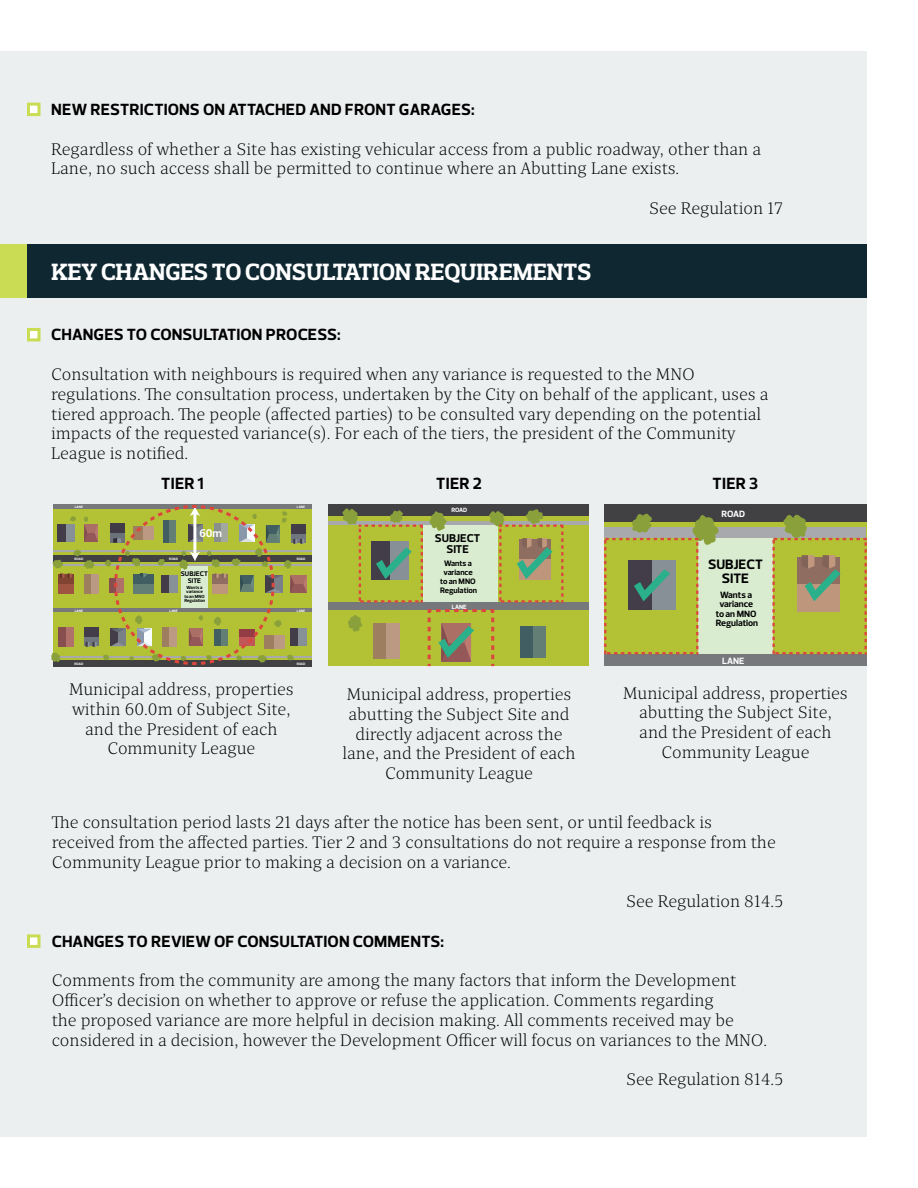
<style>
.page{position:relative;width:918px;height:1188px;background:#fff}
.page>*{position:absolute;margin:0;border:0;box-sizing:border-box;transform-origin:0 0}
.t1{font:700 24px "Prelo Slab";letter-spacing:.005em;color:#fff}
.t2{font:300 16.5px/19.8px "Quercus 10";color:#000}
.t3{font:700 16.5px "Prelo";color:#000}
.t4{font:700 13.95px/14px "Prelo";color:#000;text-align:center}
.t5{font:700 11.55px/11.6px "Prelo";color:#000;text-align:center}
.t6{font:700 11.4px "Prelo";color:#fff}
.t7{font:700 9.3px/9.3px "Prelo";color:#000;text-align:center}
.t8{font:700 9.3px "Prelo";color:#fff}
.t9{font:700 8.1px/9.1px "Prelo";color:#000;text-align:center}
.t10{font:700 6.9px/6.9px "Prelo";color:#000;text-align:center}
.t11{font:700 6.3px "Prelo";color:#fff}
.t12{font:700 4.5px/4.5px "Prelo";color:#000;text-align:center}
.t13{font:700 3.45px "Prelo";color:#fff}
</style>
<div class="page">
<div style="left:0;top:51px;width:867px;height:1086px;background:#eceff0"></div>
<div style="left:0;top:244px;width:867px;height:54px;background:#0e2730"></div>
<div style="left:328px;top:505px;width:261px;height:161px;background:#b3c235"></div>
<div style="left:328px;top:504px;width:261px;height:12px;background:#414042"></div>
<div style="left:328px;top:603px;width:261px;height:7px;background:#77787b"></div>
<hr style="left:328px;top:521px;width:261px;height:4px;background:#a7a9ac">
<svg style="left:340px;top:508px;width:223px;height:159px"></svg>
<div style="left:698px;top:530px;width:74px;height:124px;background:#d9ecd0"></div>
<div style="left:604px;top:504px;width:262px;height:18px;background:#414042"></div>
<div style="left:604px;top:654px;width:262px;height:12px;background:#77787b"></div>
<div style="left:604px;top:528px;width:262px;height:10px;background:#a7a9ac"></div>
<svg style="left:604px;top:513px;width:120px;height:141px"></svg>
<svg style="left:772px;top:510px;width:95px;height:144px;background:#a5a749"></svg>
<div style="left:0;top:244px;width:27px;height:54px;background:#c9dc53"></div>
<div style="left:27px;top:328px;width:13px;height:13px;background:#fff;border:3px solid #c9dc53"></div>
<div style="left:27px;top:103px;width:13px;height:13px;background:#fff;border:3px solid #c9dc53"></div>
<div style="left:27px;top:934px;width:13px;height:14px;background:#fff;border:3px solid #c9dc53"></div>
<hr style="left:53px;top:504px;width:258px;height:4px;background:#77787b">
<div style="left:53px;top:555px;width:258px;height:7px;background:#414042"></div>
<svg style="left:307px;top:609px;width:4px;height:4px"></svg>
<div style="left:53px;top:660px;width:258px;height:6px;background:#414042"></div>
<hr style="left:53px;top:551px;width:258px;height:1px;background:#a7a9ac">
<hr style="left:53px;top:564px;width:258px;height:2px;background:#a7a9ac">
<hr style="left:53px;top:656px;width:258px;height:1px;background:#a7a9ac">
<svg style="left:51px;top:505px;width:256px;height:162px;background:#9ea24f"></svg>
<p class="t3" style="left:51px;top:99px;width:425px">NEW RESTRICTIONS ON ATTACHED AND FRONT GARAGES:</p>
<p class="t2" style="left:51px;top:139px;width:711px">Regardless of whether a Site has existing vehicular access from a public roadway, other than a<br>Lane, no such access shall be permitted to continue where an Abutting Lane exists.</p>
<p class="t2" style="left:649px;top:199px;width:135px">See Regulation 17</p>
<h1 class="t1" style="left:51px;top:257px;width:542px">KEY CHANGES TO CONSULTATION REQUIREMENTS</h1>
<p class="t3" style="left:51px;top:325px;width:291px">CHANGES TO CONSULTATION PROCESS:</p>
<p class="t2" style="left:51px;top:365px;width:719px">Consultation with neighbours is required when any variance is requested to the MNO regulations. The consultation process, undertaken by the City on behalf of the applicant, uses a tiered approach. The people (affected parties) to be consulted vary depending on the potential impacts of the requested variance(s). For each of the tiers, the president of the Community League is notified.</p>
<p class="t3" style="left:161px;top:473px;width:44px">TIER 1</p>
<p class="t3" style="left:436px;top:473px;width:47px">TIER 2</p>
<p class="t3" style="left:713px;top:473px;width:47px">TIER 3</p>
<p class="t13" style="left:75px;top:504px;width:10px">LANE</p>
<p class="t13" style="left:297px;top:504px;width:10px">LANE</p>
<p class="t6" style="left:199px;top:527px;width:24px">60m</p>
<p class="t11" style="left:451px;top:506px;width:17px">ROAD</p>
<p class="t5" style="left:435px;top:532px;width:47px">SUBJECT<br>SITE</p>
<p class="t8" style="left:722px;top:508px;width:25px">ROAD</p>
<p class="t13" style="left:75px;top:557px;width:10px">ROAD</p>
<p class="t13" style="left:75px;top:609px;width:10px">LANE</p>
<p class="t13" style="left:169px;top:557px;width:10px">ROAD</p>
<p class="t10" style="left:181px;top:570px;width:29px">SUBJECT<br>SITE</p>
<p class="t12" style="left:184px;top:585px;width:22px">Wants a variance to an MNO<br>Regulation</p>
<p class="t13" style="left:170px;top:609px;width:10px">LANE</p>
<p class="t13" style="left:297px;top:557px;width:10px">ROAD</p>
<p class="t13" style="left:297px;top:609px;width:10px">LANE</p>
<p class="t9" style="left:440px;top:558px;width:38px">Wants a variance to an MNO<br>Regulation</p>
<p class="t11" style="left:452px;top:603px;width:17px">LANE</p>
<p class="t4" style="left:708px;top:557px;width:56px">SUBJECT<br>SITE</p>
<p class="t7" style="left:716px;top:590px;width:44px">Wants a variance to an MNO<br>Regulation</p>
<p class="t13" style="left:75px;top:661px;width:10px">ROAD</p>
<p class="t13" style="left:297px;top:661px;width:10px">ROAD</p>
<p class="t8" style="left:722px;top:655px;width:24px">LANE</p>
<p class="t2" style="left:69px;top:680px;width:226px;text-align:center">Municipal address, properties within 60.0m of Subject Site, and the President of each<br>Community League</p>
<p class="t2" style="left:343px;top:685px;width:234px;text-align:center">Municipal address, properties abutting the Subject Site and directly adjacent across the lane, and the President of each<br>Community League</p>
<p class="t2" style="left:623px;top:683px;width:226px;text-align:center">Municipal address, properties abutting the Subject Site, and the President of each<br>Community League</p>
<p class="t2" style="left:52px;top:813px;width:725px">The consultation period lasts 21 days after the notice has been sent, or until feedback is received from the affected parties. Tier 2 and 3 consultations do not require a response from the<br>Community League prior to making a decision on a variance.</p>
<p class="t2" style="left:626px;top:892px;width:159px">See Regulation 814.5</p>
<p class="t3" style="left:52px;top:931px;width:394px">CHANGES TO REVIEW OF CONSULTATION COMMENTS:</p>
<p class="t2" style="left:52px;top:971px;width:717px">Comments from the community are among the many factors that inform the Development Officer’s decision on whether to approve or refuse the application. Comments regarding<br>the proposed variance are more helpful in decision making. All comments received may be considered in a decision, however the Development Officer will focus on variances to the MNO.</p>
<p class="t2" style="left:626px;top:1070px;width:159px">See Regulation 814.5</p>
</div>
